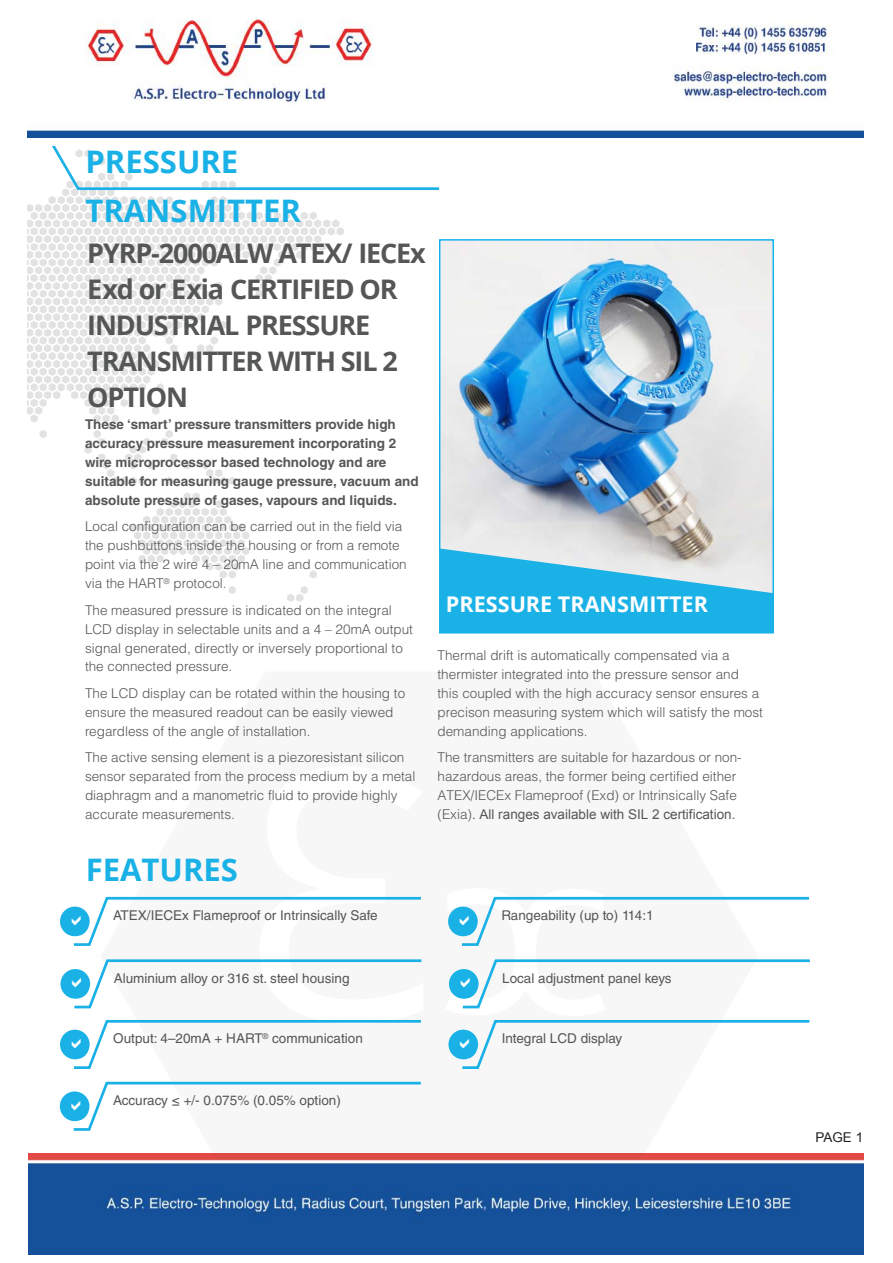
<style>
.page{position:relative;width:893px;height:1263px;background:#fff}
.page>*{position:absolute;margin:0;border:0;box-sizing:border-box;transform-origin:0 0}
.t1{font:229.5px "Open Sans";color:#fff}
.t2{font:700 31.05px/48.6px "Open Sans";color:#1ab1e6}
.t3{font:700 27px/36px "Open Sans";letter-spacing:-.04em;color:#555656}
.t4{font:700 21.6px "Open Sans";color:#fff}
.t5{font:300 13.5px/18.9px "Helvetica LT Std";color:#555656}
.t6{font:700 13.5px/18.9px "Helvetica LT Std";color:#555656}
.t7{font:13.5px "Helvetica LT Std";color:#555656}
.t8{font:13.5px "Arial";color:#555656}
.t9{font:13.5px "Arial";color:#241f1f}
.s1{font-family:"Helvetica LT Std";font-weight:300}
</style>
<div class="page">
<img style="left:28px;top:19px;width:835px;height:119px">
<img style="left:29px;top:1153px;width:834px;height:101px">
<svg style="left:28px;top:191px;width:316px;height:411px"></svg>
<svg style="left:52px;top:147px;width:388px;height:44px"></svg>
<svg style="left:100px;top:912px;width:658px;height:246px"></svg>
<img style="left:441px;top:241px;width:331px;height:307px">
<svg style="left:439px;top:548px;width:335px;height:85px;background:#4fbee4"></svg>
<div style="left:60px;top:969px;width:30px;height:30px;background:#1ab1e6;border-radius:50%"></div>
<div style="left:449px;top:969px;width:30px;height:30px;background:#1ab1e6;border-radius:50%"></div>
<div style="left:60px;top:1030px;width:30px;height:29px;background:#1ab1e6;border-radius:50%"></div>
<div style="left:448px;top:1030px;width:30px;height:29px;background:#1ab1e6;border-radius:50%"></div>
<div style="left:60px;top:906px;width:30px;height:30px;background:#1ab1e6;border-radius:50%"></div>
<div style="left:60px;top:1091px;width:30px;height:30px;background:#1ab1e6;border-radius:50%"></div>
<div style="left:448px;top:906px;width:30px;height:30px;background:#1ab1e6;border-radius:50%"></div>
<svg style="left:71px;top:1080px;width:352px;height:52px"></svg>
<svg style="left:71px;top:896px;width:353px;height:174px"></svg>
<svg style="left:459px;top:896px;width:351px;height:174px"></svg>
<h2 class="t2" style="left:85px;top:137px;width:217px">PRESSURE<br>TRANSMITTER</h2>
<h3 class="t3" style="left:87px;top:235px;width:340px">PYRP-2000ALW ATEX/ IECEx<br>Exd or Exia CERTIFIED OR<br>INDUSTRIAL PRESSURE<br>TRANSMITTER WITH SIL 2<br>OPTION</h3>
<p class="t6" style="left:85px;top:415px;width:335px">These ‘smart’ pressure transmitters provide high accuracy pressure measurement incorporating 2 wire microprocessor based technology and are suitable for measuring gauge pressure, vacuum and absolute pressure of gases, vapours and liquids.</p>
<p class="t5" style="left:85px;top:517px;width:323px">Local configuration can be carried out in the field via the pushbuttons inside the housing or from a remote point via the 2 wire 4 – 20mA line and communication via the HART<sup>®</sup> protocol.</p>
<p class="t5" style="left:85px;top:600px;width:329px">The measured pressure is indicated on the integral LCD display in selectable units and a 4 – 20mA output signal generated, directly or inversely proportional to the connected pressure.</p>
<p class="t5" style="left:85px;top:684px;width:322px">The LCD display can be rotated within the housing to ensure the measured readout can be easily viewed regardless of the angle of installation.</p>
<p class="t5" style="left:85px;top:748px;width:332px">The active sensing element is a piezoresistant silicon sensor separated from the process medium by a metal diaphragm and a manometric fluid to provide highly accurate measurements.</p>
<h3 class="t4" style="left:446px;top:589px;width:264px">PRESSURE TRANSMITTER</h3>
<p class="t5" style="left:438px;top:646px;width:327px">Thermal drift is automatically compensated via a thermister integrated into the pressure sensor and this coupled with the high accuracy sensor ensures a precison measuring system which will satisfy the most demanding applications.</p>
<p class="t5" style="left:438px;top:748px;width:306px">The transmitters are suitable for hazardous or non&shy;hazardous areas, the former being certified either<br>ATEX/IECEx Flameproof (Exd) or Intrinsically Safe</p>
<p class="t8" style="left:438px;top:805px;width:299px"><span class="s1">(Exia)</span>. All ranges available with SIL 2 certification.</p>
<h2 class="t2" style="left:86px;top:844px;width:154px">FEATURES</h2>
<h1 class="t1" style="left:547px;top:1131px;width:111px;rotate:-180deg">c</h1>
<p class="t7" style="left:113px;top:908px;width:266px">ATEX/IECEx Flameproof or Intrinsically Safe</p>
<p class="t7" style="left:501px;top:908px;width:154px">Rangeability (up to) 114:1</p>
<p class="t7" style="left:114px;top:970px;width:237px">Aluminium alloy or 316 st. steel housing</p>
<p class="t7" style="left:502px;top:970px;width:171px">Local adjustment panel keys</p>
<p class="t7" style="left:113px;top:1031px;width:251px">Output: 4–20mA + HART<sup>®</sup> communication</p>
<p class="t7" style="left:502px;top:1031px;width:122px">Integral LCD display</p>
<p class="t7" style="left:113px;top:1092px;width:229px">Accuracy ≤ +/- 0.075% (0.05% option)</p>
<p class="t9" style="left:815px;top:1128px;width:49px">PAGE 1</p>
</div>
